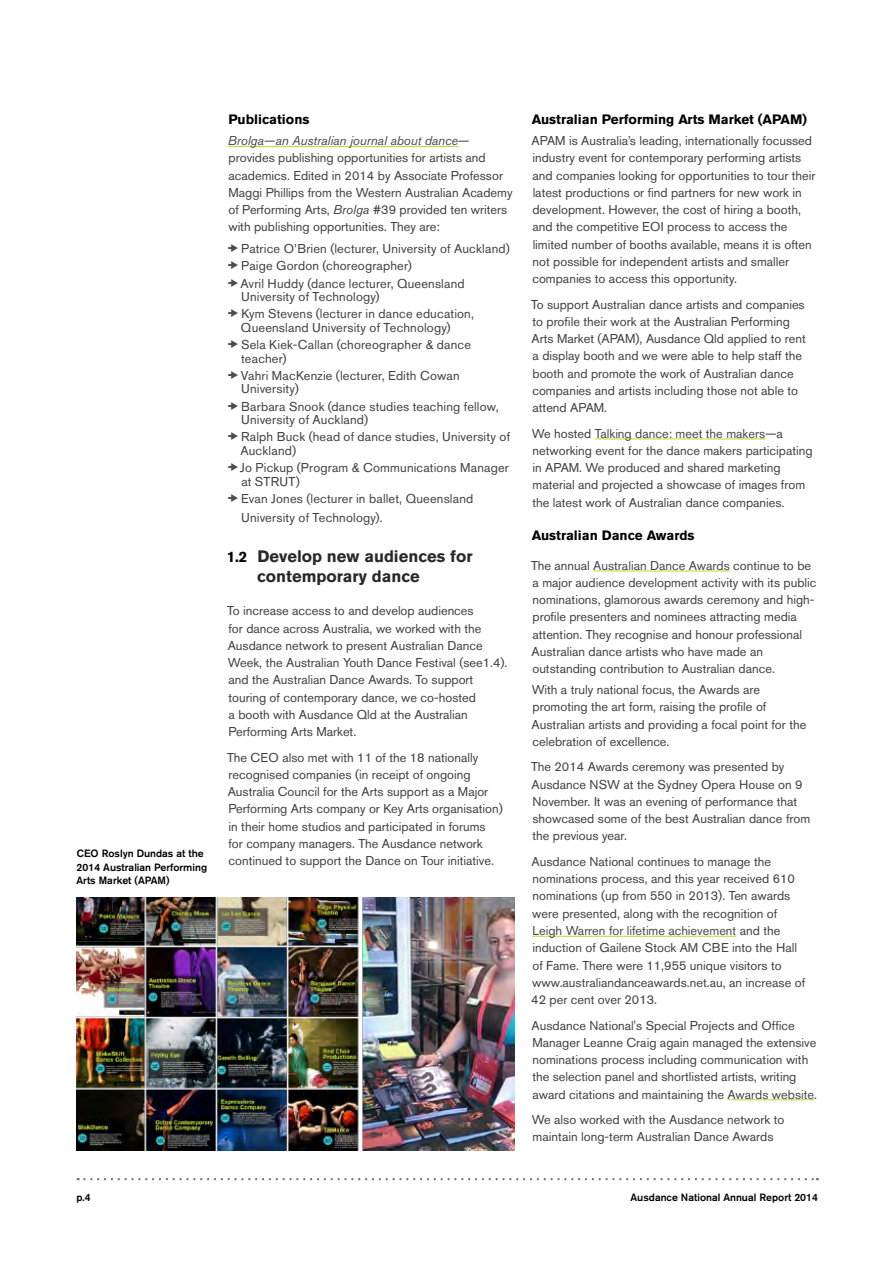
<style>
.page{position:relative;width:893px;height:1263px;background:#fff}
.page>*{position:absolute;margin:0;border:0;box-sizing:border-box;transform-origin:0 0}
.t1{font:700 16.5px/19.5px "Akzidenz Grotesk BE";color:#292829}
.project_heading_unde{font:700 13.5px "Akzidenz Grotesk BE";color:#000}
.Body_Text{font:12.75px/17.2px "Akzidenz Grotesk BE";color:#414042}
.heading_4{font:12.75px/17.2px "Akzidenz Grotesk BE";color:#414042}
.captions{font:500 10.5px/13.5px "Akzidenz Grotesk BE";color:#000}
.s1{font-style:italic;color:#474747}
.s2{font-style:italic}
.s3{font-size:15px;color:#000}
.s4{color:#474747}
</style>
<div class="page">
<svg style="left:78px;top:1178px;width:740px;height:2px"></svg>
<hr style="left:228px;top:146px;width:230px;height:1px;background:#c1d72f">
<hr style="left:595px;top:439px;width:170px;height:1px;background:#c1d72f">
<hr style="left:593px;top:571px;width:137px;height:1px;background:#c1d72f">
<hr style="left:532px;top:936px;width:204px;height:1px;background:#c1d72f">
<hr style="left:727px;top:1099px;width:87px;height:1px;background:#c1d72f">
<img style="left:76px;top:897px;width:439px;height:253px">
<p class="captions" style="left:77px;top:847px;width:132px">CEO Roslyn Dundas at the<br>2014 Australian Performing<br>Arts Market (APAM)</p>
<p class="project_heading_unde" style="left:229px;top:112px;width:82px">Publications</p>
<p class="Body_Text" style="left:228px;top:132px;width:286px"><span class="s1">Brolga—an Australian journal about dance</span>— provides publishing opportunities for artists and academics. Edited in 2014 by Associate Professor Maggi Phillips from the Western Australian Academy of Performing Arts, <span class="s2">Brolga</span> #39 provided ten writers with publishing opportunities. They are:</p>
<p class="Body_Text" style="left:241px;top:240px;width:270px">Patrice O’Brien (lecturer, University of Auckland)</p>
<p class="Body_Text" style="left:241px;top:257px;width:172px">Paige Gordon (choreographer)</p>
<p class="Body_Text" style="left:240px;top:276px;width:226px;line-height:13.5px">Avril Huddy (dance lecturer, Queensland<br>University of Technology)</p>
<p class="Body_Text" style="left:241px;top:307px;width:235px;line-height:13.5px">Kym Stevens (lecturer in dance education,<br>Queensland University of Technology)</p>
<p class="Body_Text" style="left:241px;top:338px;width:232px;line-height:13.5px">Sela Kiek-Callan (choreographer &amp; dance teacher)</p>
<p class="Body_Text" style="left:241px;top:369px;width:220px;line-height:13.5px">Vahri MacKenzie (lecturer, Edith Cowan<br>University)</p>
<p class="Body_Text" style="left:241px;top:399px;width:259px;line-height:13.5px">Barbara Snook (dance studies teaching fellow,<br>University of Auckland)</p>
<p class="Body_Text" style="left:240px;top:430px;width:271px;line-height:13.5px">Ralph Buck (head of dance studies, University of<br>Auckland)</p>
<p class="Body_Text" style="left:240px;top:461px;width:270px;line-height:13.5px">Jo Pickup (Program &amp; Communications Manager at STRUT)</p>
<p class="Body_Text" style="left:241px;top:489px;width:234px;line-height:19.5px">Evan Jones (lecturer in ballet, Queensland<br>University of Technology).</p>
<p class="t1" style="left:257px;top:547px;width:217px;text-indent:-30px"><span class="s3">1.2</span> Develop new audiences for contemporary dance</p>
<p class="Body_Text" style="left:227px;top:602px;width:282px">To increase access to and develop audiences<br>for dance across Australia, we worked with the Ausdance network to present Australian Dance Week, the Australian Youth Dance Festival (see1.4). and the Australian Dance Awards. To support touring of contemporary dance, we co-hosted<br>a booth with Ausdance Qld at the Australian Performing Arts Market.</p>
<p class="Body_Text" style="left:227px;top:748px;width:277px">The CEO also met with 11 of the 18 nationally recognised companies (in receipt of ongoing Australia Council for the Arts support as a Major Performing Arts company or Key Arts organisation) in their home studios and participated in forums<br>for company managers. The Ausdance network continued to support the Dance on Tour initiative.</p>
<p class="project_heading_unde" style="left:532px;top:112px;width:277px">Australian Performing Arts Market (APAM)</p>
<p class="Body_Text" style="left:532px;top:132px;width:285px">APAM is Australia’s leading, internationally focussed industry event for contemporary performing artists and companies looking for opportunities to tour their latest productions or find partners for new work in development. However, the cost of hiring a booth, and the competitive EOI process to access the limited number of booths available, means it is often not possible for independent artists and smaller companies to access this opportunity.</p>
<p class="Body_Text" style="left:531px;top:295px;width:276px">To support Australian dance artists and companies to profile their work at the Australian Performing Arts Market (APAM), Ausdance Qld applied to rent a display booth and we were able to help staff the booth and promote the work of Australian dance companies and artists including those not able to attend APAM.</p>
<p class="Body_Text" style="left:532px;top:424px;width:282px">We hosted <span class="s4">Talking dance: meet the makers</span>—a networking event for the dance makers participating in APAM. We produced and shared marketing material and projected a showcase of images from the latest work of Australian dance companies.</p>
<p class="project_heading_unde" style="left:532px;top:528px;width:164px">Australian Dance Awards</p>
<p class="heading_4" style="left:531px;top:556px;width:287px">The annual <span class="s4">Australian Dance Awards</span> continue to be a major audience development activity with its public nominations, glamorous awards ceremony and high&shy;profile presenters and nominees attracting media attention. They recognise and honour professional Australian dance artists who have made an outstanding contribution to Australian dance.</p>
<p class="Body_Text" style="left:532px;top:681px;width:276px">With a truly national focus, the Awards are promoting the art form, raising the profile of Australian artists and providing a focal point for the celebration of excellence.</p>
<p class="Body_Text" style="left:531px;top:758px;width:281px">The 2014 Awards ceremony was presented by Ausdance NSW at the Sydney Opera House on 9<br>November. It was an evening of performance that showcased some of the best Australian dance from the previous year.</p>
<p class="Body_Text" style="left:531px;top:853px;width:275px">Ausdance National continues to manage the nominations process, and this year received 610 nominations (up from 550 in 2013). Ten awards were presented, along with the recognition of <span class="s4">Leigh Warren for lifetime achievement</span> and the induction of Gailene Stock AM CBE into the Hall of Fame. There were 11,955 unique visitors to www.australiandanceawards.net.au, an increase of 42 per cent over 2013.</p>
<p class="Body_Text" style="left:532px;top:1016px;width:287px">Ausdance National's Special Projects and Office Manager Leanne Craig again managed the extensive nominations process including communication with the selection panel and shortlisted artists, writing award citations and maintaining the <span class="s4">Awards website</span>.</p>
<p class="Body_Text" style="left:532px;top:1111px;width:254px">We also worked with the Ausdance network to maintain long-term Australian Dance Awards</p>
<p class="captions" style="left:76px;top:1190px;width:16px">p.4</p>
<p class="captions" style="left:630px;top:1190px;width:189px">Ausdance National Annual Report 2014</p>
</div>
